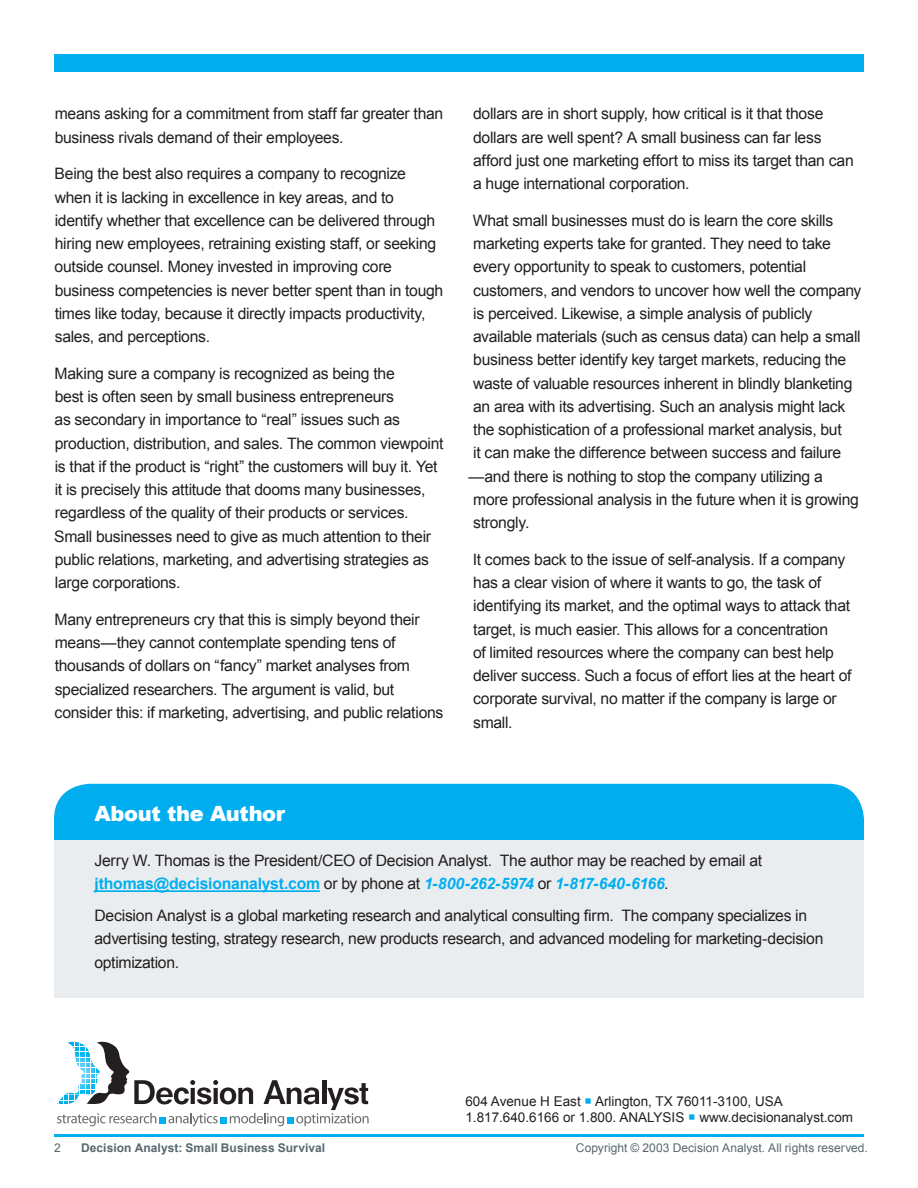
<style>
.page{position:relative;width:918px;height:1188px;background:#fff}
.page>*{position:absolute;margin:0;border:0;box-sizing:border-box;transform-origin:0 0}
.t1{font:900 21px "Arial";letter-spacing:-.015em;color:#fff}
.Paragraph_Style_1{font:15.75px/23.2px "Arial";letter-spacing:-.02em;color:#231f20}
.t2{font:13.5px/16.2px "Arial";color:#231f20}
.t3{font:12px "Arial";letter-spacing:.005em;color:#58676e}
.t4{font:700 12px "Arial";letter-spacing:.005em;color:#58676e}
.s1{font-weight:700;color:#00aeef}
.s2{font-weight:700;font-style:italic;color:#00aeef}
.s3{color:#00aeef}
</style>
<div class="page">
<hr style="left:54px;top:1134px;width:810px;height:3px;background:#00aeef">
<div style="left:54px;top:54px;width:810px;height:18px;background:#00aeef"></div>
<div style="left:54px;top:784px;width:810px;height:103px;background:#00aeef;border-radius:36px"></div>
<div style="left:54px;top:841px;width:810px;height:157px;background:#eaedef"></div>
<hr style="left:94px;top:890px;width:226px;height:2px;background:#00aeef">
<svg style="left:57px;top:1042px;width:312px;height:84px"></svg>
<p class="Paragraph_Style_1" style="left:55px;top:102px;width:390px">means asking for a commitment from staff far greater than business rivals demand of their employees.</p>
<p class="Paragraph_Style_1" style="left:55px;top:162px;width:390px">Being the best also requires a company to recognize when it is lacking in excellence in key areas, and to identify whether that excellence can be delivered through hiring new employees, retraining existing staff, or seeking outside counsel. Money invested in improving core business competencies is never better spent than in tough times like today, because it directly impacts productivity, sales, and perceptions.</p>
<p class="Paragraph_Style_1" style="left:54px;top:362px;width:391px">Making sure a company is recognized as being the<br>best is often seen by small business entrepreneurs<br>as secondary in importance to “real” issues such as production, distribution, and sales. The common viewpoint is that if the product is “right” the customers will buy it. Yet it is precisely this attitude that dooms many businesses, regardless of the quality of their products or services.<br>Small businesses need to give as much attention to their public relations, marketing, and advertising strategies as large corporations.</p>
<p class="Paragraph_Style_1" style="left:55px;top:608px;width:390px">Many entrepreneurs cry that this is simply beyond their means—they cannot contemplate spending tens of thousands of dollars on “fancy” market analyses from specialized researchers. The argument is valid, but consider this: if marketing, advertising, and public relations</p>
<p class="Paragraph_Style_1" style="left:473px;top:102px;width:382px">dollars are in short supply, how critical is it that those dollars are well spent? A small business can far less afford just one marketing effort to miss its target than can a huge international corporation.</p>
<p class="Paragraph_Style_1" style="left:469px;top:209px;width:394px">What small businesses must do is learn the core skills marketing experts take for granted. They need to take every opportunity to speak to customers, potential customers, and vendors to uncover how well the company is perceived. Likewise, a simple analysis of publicly available materials (such as census data) can help a small business better identify key target markets, reducing the waste of valuable resources inherent in blindly blanketing an area with its advertising. Such an analysis might lack the sophistication of a professional market analysis, but<br>it can make the difference between success and failure —and there is nothing to stop the company utilizing a more professional analysis in the future when it is growing strongly.</p>
<p class="Paragraph_Style_1" style="left:473px;top:548px;width:380px">It comes back to the issue of self-analysis. If a company has a clear vision of where it wants to go, the task of identifying its market, and the optimal ways to attack that target, is much easier. This allows for a concentration<br>of limited resources where the company can best help deliver success. Such a focus of effort lies at the heart of corporate survival, no matter if the company is large or small.</p>
<h1 class="t1" style="left:94px;top:798px;width:192px">About the Author</h1>
<p class="Paragraph_Style_1" style="left:94px;top:849px;width:669px">Jerry W. Thomas is the President/CEO of Decision Analyst. The author may be reached by email at <span class="s1">jthomas@decisionanalyst.com</span> or by phone at <span class="s2">1-800-262-5974</span> or <span class="s2">1-817-640-6166</span>.</p>
<p class="Paragraph_Style_1" style="left:94px;top:904px;width:730px">Decision Analyst is a global marketing research and analytical consulting firm. The company specializes in advertising testing, strategy research, new products research, and advanced modeling for marketing-decision optimization.</p>
<p class="t2" style="left:465px;top:1093px;width:389px">604 Avenue H East <span class="s3">○</span> Arlington, TX 76011-3100, USA<br>1.817.640.6166 or 1.800. ANALYSIS <span class="s3">○</span> www.decisionanalyst.com</p>
<p class="t3" style="left:54px;top:1140px;width:8px">2</p>
<p class="t4" style="left:81px;top:1140px;width:246px">Decision Analyst: Small Business Survival</p>
<p class="t3" style="left:576px;top:1140px;width:293px">Copyright © 2003 Decision Analyst. All rights reserved.</p>
</div>
